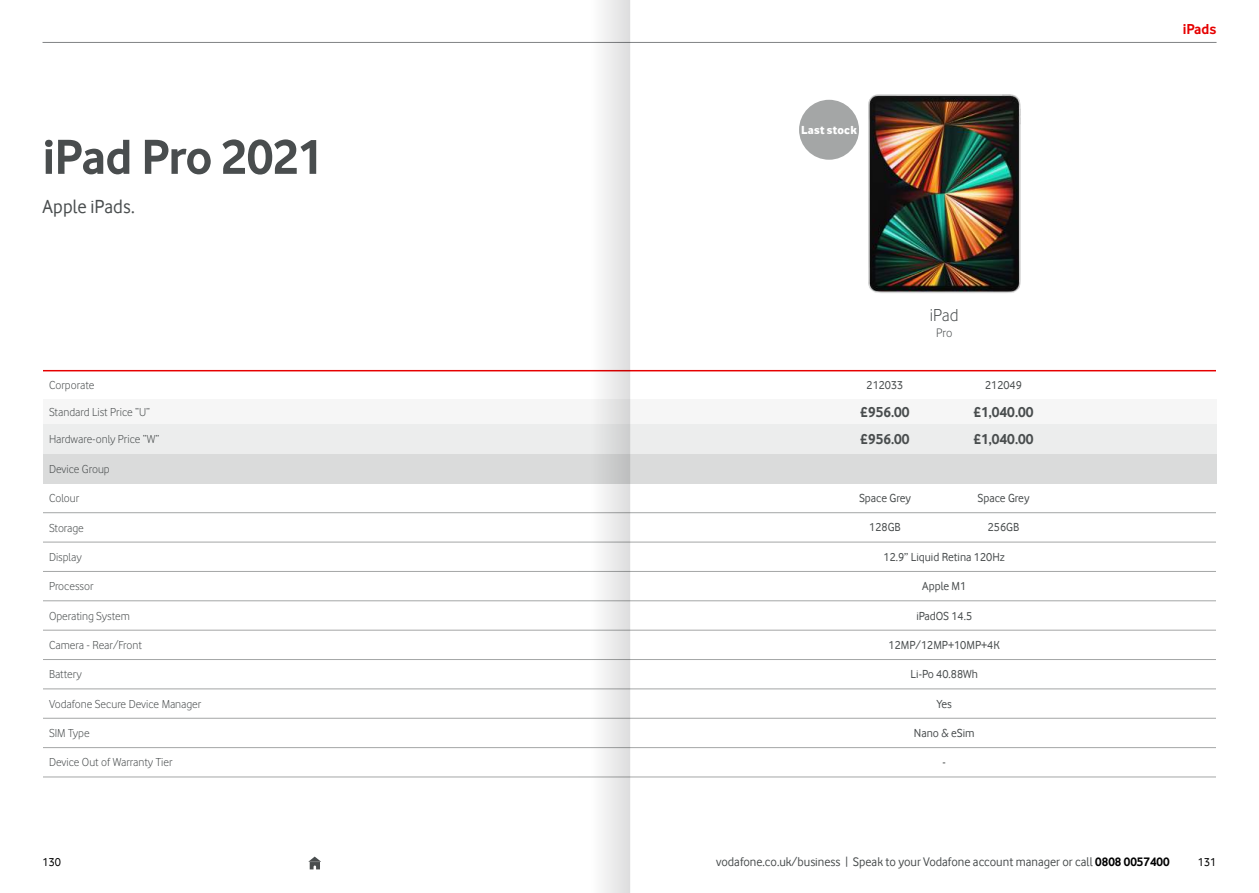
<style>
.page{position:relative;width:1259px;height:893px;background:#fff}
.page>*{position:absolute;margin:0;border:0;box-sizing:border-box;transform-origin:0 0}
.t1{font:700 51px "Vodafone Rg";letter-spacing:-.015em;color:#494d4e}
.t2{font:19.5px "Vodafone Rg";color:#494d4e}
.t3{font:18px "Vodafone Lt";color:#494d4e}
.t4{font:700 15px/27.3px "Vodafone Rg";color:#494d4e}
.t5{font:700 15px "Vodafone Rg";color:#e60000}
.t6{font:12.75px "Vodafone Rg";color:#494d4e}
.t7{font:12.75px "Vodafone Lt";color:#494d4e}
.t8{font:12px "Vodafone Lt";color:#494d4e}
.t9{font:12px "Vodafone Rg";color:#494d4e}
.t10{font:12px "Vodafone Ex B";letter-spacing:.02em;color:#fff}
.t11{font:12px "Vodafone Rg";color:#000}
.s1{font-weight:700;color:#000}
</style>
<div class="page">
<hr style="left:43px;top:42px;width:1173px;height:1px;background:#808284">
<div style="left:43px;top:399px;width:1173px;height:26px;background:#f6f6f6"></div>
<div style="left:43px;top:425px;width:1173px;height:29px;background:#eceded"></div>
<div style="left:43px;top:454px;width:1173px;height:29px;background:#dadbdb"></div>
<hr style="left:43px;top:370px;width:1173px;height:1px;background:#e60000">
<hr style="left:43px;top:512px;width:1173px;height:1px;background:#a4a6a6">
<hr style="left:43px;top:542px;width:1173px;height:1px;background:#a4a6a6">
<hr style="left:43px;top:571px;width:1173px;height:1px;background:#a4a6a6">
<hr style="left:43px;top:600px;width:1173px;height:1px;background:#a4a6a6">
<hr style="left:43px;top:630px;width:1173px;height:1px;background:#a4a6a6">
<hr style="left:43px;top:659px;width:1173px;height:1px;background:#a4a6a6">
<hr style="left:43px;top:689px;width:1173px;height:1px;background:#a4a6a6">
<hr style="left:43px;top:718px;width:1173px;height:1px;background:#a4a6a6">
<hr style="left:43px;top:747px;width:1173px;height:1px;background:#a4a6a6">
<hr style="left:43px;top:777px;width:1173px;height:1px;background:#a4a6a6">
<img style="left:838px;top:94px;width:183px;height:199px">
<div style="left:799px;top:100px;width:60px;height:60px;background:#a4a6a6;border-radius:50%"></div>
<svg style="left:308px;top:856px;width:13px;height:13px"></svg>
<img style="left:578px;top:0;width:52px;height:893px">
<h1 class="t1" style="left:43px;top:135px;width:282px">iPad Pro 2021</h1>
<h2 class="t2" style="left:43px;top:198px;width:94px">Apple iPads.</h2>
<p class="t8" style="left:49px;top:380px;width:47px">Corporate</p>
<p class="t8" style="left:49px;top:407px;width:102px">Standard List Price “U”</p>
<p class="t8" style="left:49px;top:434px;width:112px">Hardware-only Price “W”</p>
<p class="t8" style="left:49px;top:464px;width:62px">Device Group</p>
<p class="t8" style="left:49px;top:493px;width:32px">Colour</p>
<p class="t8" style="left:49px;top:522px;width:36px">Storage</p>
<p class="t8" style="left:49px;top:552px;width:34px">Display</p>
<p class="t8" style="left:49px;top:581px;width:46px">Processor</p>
<p class="t8" style="left:49px;top:610px;width:82px">Operating System</p>
<p class="t8" style="left:49px;top:640px;width:94px">Camera - Rear/Front</p>
<p class="t8" style="left:49px;top:669px;width:34px">Battery</p>
<p class="t8" style="left:49px;top:699px;width:154px">Vodafone Secure Device Manager</p>
<p class="t8" style="left:49px;top:728px;width:42px">SIM Type</p>
<p class="t8" style="left:49px;top:757px;width:125px">Device Out of Warranty Tier</p>
<p class="t10" style="left:801px;top:126px;width:57px">Last stock</p>
<p class="t9" style="left:866px;top:380px;width:38px">212033</p>
<p class="t4" style="left:860px;top:399px;width:51px">£956.00 £956.00</p>
<p class="t9" style="left:859px;top:493px;width:53px">Space Grey</p>
<p class="t9" style="left:869px;top:522px;width:33px">128GB</p>
<h3 class="t3" style="left:930px;top:307px;width:30px">iPad</h3>
<p class="t7" style="left:936px;top:327px;width:18px">Pro</p>
<p class="t9" style="left:985px;top:380px;width:38px">212049</p>
<p class="t4" style="left:973px;top:399px;width:62px">£1,040.00 £1,040.00</p>
<p class="t9" style="left:977px;top:493px;width:53px">Space Grey</p>
<p class="t9" style="left:987px;top:522px;width:33px">256GB</p>
<p class="t9" style="left:883px;top:552px;width:123px">12.9” Liquid Retina 120Hz</p>
<p class="t9" style="left:922px;top:581px;width:45px">Apple M1</p>
<p class="t9" style="left:916px;top:610px;width:57px">iPadOS 14.5</p>
<p class="t9" style="left:888px;top:640px;width:113px">12MP/12MP+10MP+4K</p>
<p class="t9" style="left:910px;top:669px;width:69px">Li-Po 40.88Wh</p>
<p class="t9" style="left:936px;top:699px;width:17px">Yes</p>
<p class="t9" style="left:914px;top:728px;width:62px">Nano &amp; eSim</p>
<p class="t9" style="left:942px;top:757px;width:5px">-</p>
<p class="t5" style="left:1182px;top:22px;width:35px">iPads</p>
<p class="t11" style="left:43px;top:857px;width:20px">130</p>
<p class="t6" style="left:716px;top:857px;width:455px">vodafone.co.uk/business | Speak to your Vodafone account manager or call <span class="s1">0808 0057400</span></p>
<p class="t11" style="left:1198px;top:857px;width:20px">131</p>
</div>
